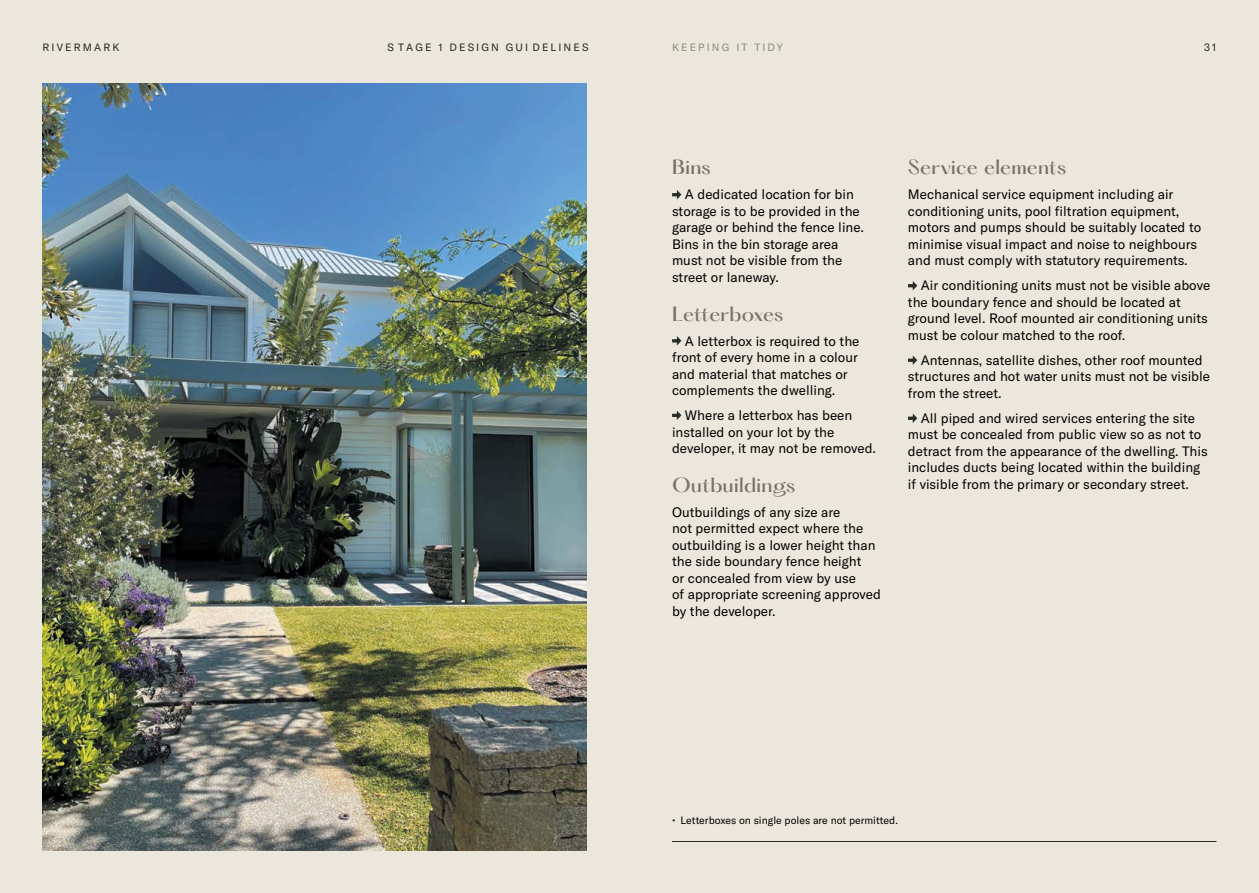
<style>
.page{position:relative;width:1259px;height:893px;background:#ebe7dc}
.page>*{position:absolute;margin:0;border:0;box-sizing:border-box;transform-origin:0 0}
.t1{font:500 18px "Hatton";color:#787069}
.t2{font:13.5px/16.5px "GT America";color:#000}
.t3{font:10.5px "GT America";color:#000}
.t4{font:10.5px "GT America";letter-spacing:.2em;color:#272f2b}
.t5{font:10.5px "GT America";color:#929f8b}
</style>
<div class="page">
<img style="left:43px;top:84px;width:544px;height:766px">
<svg style="left:672px;top:190px;width:9px;height:9px"></svg>
<svg style="left:672px;top:336px;width:9px;height:10px"></svg>
<svg style="left:672px;top:411px;width:9px;height:9px"></svg>
<svg style="left:908px;top:281px;width:9px;height:9px"></svg>
<svg style="left:908px;top:355px;width:9px;height:10px"></svg>
<svg style="left:908px;top:413px;width:9px;height:10px"></svg>
<p class="t4" style="left:43px;top:41px;width:78px">RIVERMARK</p>
<p class="t4" style="left:387px;top:41px;width:202px">S TAGE 1 DESIGN GUI DELINES</p>
<p class="t5" style="left:672px;top:41px;width:18px">Keeping</p>
<p class="t5" style="left:736px;top:41px;width:27px">i t Tidy</p>
<p class="t4" style="left:1204px;top:41px;width:14px">31</p>
<h1 class="t1" style="left:672px;top:158px;width:40px">Bins</h1>
<p class="t2" style="left:672px;top:186px;width:193px;text-indent:13px">A dedicated location for bin storage is to be provided in the garage or behind the fence line.<br>Bins in the bin storage area must not be visible from the street or laneway.</p>
<h1 class="t1" style="left:672px;top:304px;width:113px">Letterboxes</h1>
<p class="t2" style="left:672px;top:333px;width:189px;text-indent:13px">A letterbox is required to the front of every home in a colour and material that matches or complements the dwelling.</p>
<p class="t2" style="left:672px;top:407px;width:205px;text-indent:13px">Where a letterbox has been installed on your lot by the developer, it may not be removed.</p>
<h1 class="t1" style="left:672px;top:475px;width:125px">Outbuildings</h1>
<p class="t2" style="left:672px;top:504px;width:210px">Outbuildings of any size are<br>not permitted expect where the outbuilding is a lower height than the side boundary fence height<br>or concealed from view by use<br>of appropriate screening approved by the developer.</p>
<h1 class="t1" style="left:908px;top:158px;width:160px">Service elements</h1>
<p class="t2" style="left:908px;top:186px;width:295px">Mechanical service equipment including air conditioning units, pool filtration equipment, motors and pumps should be suitably located to minimise visual impact and noise to neighbours and must comply with statutory requirements.</p>
<p class="t2" style="left:908px;top:277px;width:304px;text-indent:13px">Air conditioning units must not be visible above the boundary fence and should be located at ground level. Roof mounted air conditioning units must be colour matched to the roof.</p>
<p class="t2" style="left:908px;top:352px;width:304px;text-indent:13px">Antennas, satellite dishes, other roof mounted structures and hot water units must not be visible from the street.</p>
<p class="t2" style="left:908px;top:410px;width:301px;text-indent:13px">All piped and wired services entering the site must be concealed from public view so as not to detract from the appearance of the dwelling. This includes ducts being located within the building if visible from the primary or secondary street.</p>
<p class="t3" style="left:672px;top:814px;width:227px">• Letterboxes on single poles are not permitted.</p>
</div>
